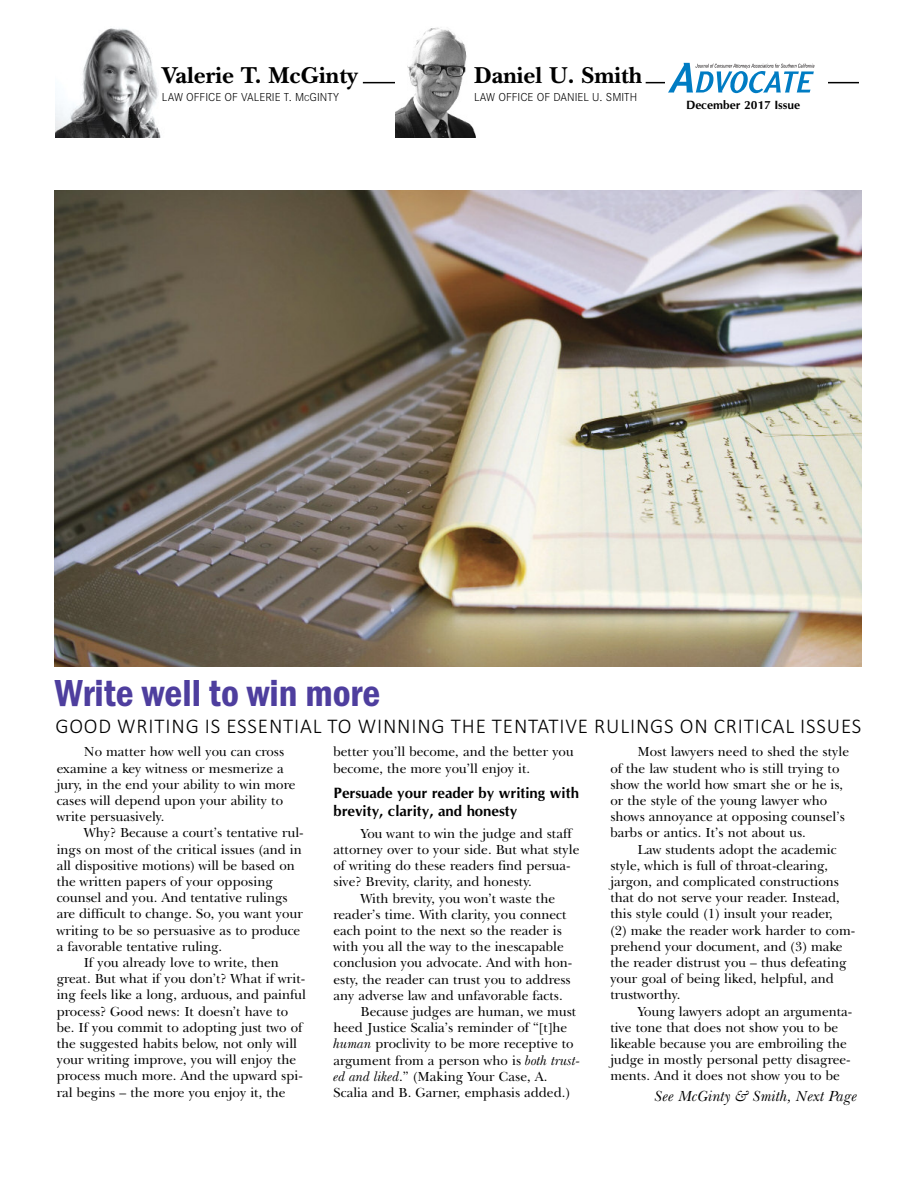
<style>
.page{position:relative;width:918px;height:1188px;background:#fff}
.page>*{position:absolute;margin:0;border:0;box-sizing:border-box;transform-origin:0 0}
.t1{font:600 condensed 39px "Franklin Gothic";color:#4e3e9e}
.t2{font:700 24px "New Baskerville";color:#000}
.t3{font:300 21px "Calibri";letter-spacing:.04em;color:#000}
.t4{font:700 15px/18px "CG Omega";color:#000}
.t5{font:italic 15px "New Baskerville IT Cby BT";color:#000}
.t6{font:13.5px/16.2px "New Baskerville IT Cby BT";color:#000}
.t7{font:300 12px "Corporate S";color:#000}
.t8{font:700 12px "CG Omega";color:#000}
.s1{font-size:9px}
.s2{font-style:italic}
</style>
<div class="page">
<img style="left:55px;top:28px;width:106px;height:110px">
<hr style="left:646px;top:82px;width:213px;height:1px;background:#000">
<hr style="left:363px;top:82px;width:33px;height:1px;background:#000">
<img style="left:396px;top:27px;width:80px;height:111px">
<img style="left:55px;top:190px;width:806px;height:477px">
<div style="left:665px;top:58px;width:163px;height:40px;background:#fff"></div>
<svg style="left:668px;top:63px;width:146px;height:30px"></svg>
<h2 class="t2" style="left:162px;top:67px;width:197px">Valerie T. McGinty</h2>
<p class="t7" style="left:162px;top:90px;width:179px">LAW OFFICE OF VALERIE T. M<span class="s1">C</span>GINTY</p>
<h2 class="t2" style="left:474px;top:67px;width:170px">Daniel U. Smith</h2>
<p class="t7" style="left:474px;top:90px;width:165px">LAW OFFICE OF DANIEL U. SMITH</p>
<p class="t8" style="left:686px;top:98px;width:116px">December 2017 Issue</p>
<h1 class="t1" style="left:55px;top:670px;width:327px">Write well to win more</h1>
<h3 class="t3" style="left:55px;top:714px;width:808px">GOOD WRITING IS ESSENTIAL TO WINNING THE TENTATIVE RULINGS ON CRITICAL ISSUES</h3>
<p class="t6" style="left:57px;top:745px;width:240px;text-indent:27px">No matter how well you can cross examine a key witness or mesmerize a jury, in the end your ability to win more cases will depend upon your ability to write persuasively.</p>
<p class="t6" style="left:84px;top:826px;width:221px">Why? Because a court’s tentative rul-</p>
<p class="t6" style="left:57px;top:843px;width:247px">ings on most of the critical issues (and in</p>
<p class="t6" style="left:57px;top:859px;width:240px">all dispositive motions) will be based on</p>
<p class="t6" style="left:57px;top:875px;width:218px">the written papers of your opposing</p>
<p class="t6" style="left:57px;top:891px;width:232px">counsel and you. And tentative rulings</p>
<p class="t6" style="left:57px;top:907px;width:248px">are difficult to change. So, you want your</p>
<p class="t6" style="left:57px;top:924px;width:245px">writing to be so persuasive as to produce</p>
<p class="t6" style="left:57px;top:940px;width:167px">a favorable tentative ruling.</p>
<p class="t6" style="left:84px;top:956px;width:197px">If you already love to write, then</p>
<p class="t6" style="left:57px;top:972px;width:250px">great. But what if you don’t? What if writ-</p>
<p class="t6" style="left:57px;top:988px;width:251px">ing feels like a long, arduous, and painful</p>
<p class="t6" style="left:57px;top:1005px;width:233px">process? Good news: It doesn’t have to</p>
<p class="t6" style="left:57px;top:1021px;width:247px">be. If you commit to adopting just two of</p>
<p class="t6" style="left:57px;top:1037px;width:242px">the suggested habits below, not only will</p>
<p class="t6" style="left:57px;top:1053px;width:241px">your writing improve, you will enjoy the</p>
<p class="t6" style="left:57px;top:1069px;width:248px">process much more. And the upward spi-</p>
<p class="t6" style="left:57px;top:1086px;width:230px">ral begins – the more you enjoy it, the</p>
<p class="t6" style="left:334px;top:745px;width:242px">better you’ll become, and the better you become, the more you’ll enjoy it.</p>
<p class="t4" style="left:334px;top:784px;width:247px">Persuade your reader by writing with brevity, clarity, and honesty</p>
<p class="t6" style="left:361px;top:827px;width:213px">You want to win the judge and staff</p>
<p class="t6" style="left:334px;top:843px;width:247px">attorney over to your side. But what style</p>
<p class="t6" style="left:334px;top:859px;width:239px">of writing do these readers find persua-</p>
<p class="t6" style="left:334px;top:875px;width:200px">sive? Brevity, clarity, and honesty.</p>
<p class="t6" style="left:361px;top:892px;width:196px">With brevity, you won’t waste the</p>
<p class="t6" style="left:334px;top:908px;width:235px">reader’s time. With clarity, you connect</p>
<p class="t6" style="left:334px;top:924px;width:230px">each point to the next so the reader is</p>
<p class="t6" style="left:334px;top:940px;width:232px">with you all the way to the inescapable</p>
<p class="t6" style="left:334px;top:956px;width:240px">conclusion you advocate. And with hon-</p>
<p class="t6" style="left:334px;top:973px;width:239px">esty, the reader can trust you to address</p>
<p class="t6" style="left:334px;top:989px;width:231px">any adverse law and unfavorable facts.</p>
<p class="t6" style="left:361px;top:1005px;width:217px">Because judges are human, we must</p>
<p class="t6" style="left:334px;top:1021px;width:235px">heed Justice Scalia’s reminder of “[t]he</p>
<p class="t6" style="left:334px;top:1037px;width:242px"><span class="s2">human</span> proclivity to be more receptive to</p>
<p class="t6" style="left:334px;top:1054px;width:248px">argument from a person who is <span class="s2">both trust-</span></p>
<p class="t6" style="left:334px;top:1070px;width:215px"><span class="s2">ed and liked</span>.” (Making Your Case, A.</p>
<p class="t6" style="left:334px;top:1086px;width:238px">Scalia and B. Garner, emphasis added.)</p>
<p class="t6" style="left:610px;top:745px;width:240px;text-indent:27px">Most lawyers need to shed the style of the law student who is still trying to show the world how smart she or he is, or the style of the young lawyer who shows annoyance at opposing counsel’s barbs or antics. It’s not about us.</p>
<p class="t6" style="left:610px;top:843px;width:246px;text-indent:27px">Law students adopt the academic style, which is full of throat-clearing, jargon, and complicated constructions that do not serve your reader. Instead, this style could (1) insult your reader,<br>(2) make the reader work harder to com&shy;prehend your document, and (3) make the reader distrust you – thus defeating your goal of being liked, helpful, and trustworthy.</p>
<p class="t6" style="left:610px;top:1005px;width:243px;text-indent:27px">Young lawyers adopt an argumenta&shy;tive tone that does not show you to be likeable because you are embroiling the judge in mostly personal petty disagree&shy;ments. And it does not show you to be</p>
<p class="t5" style="left:654px;top:1090px;width:205px">See McGinty &amp; Smith, Next Page</p>
</div>
